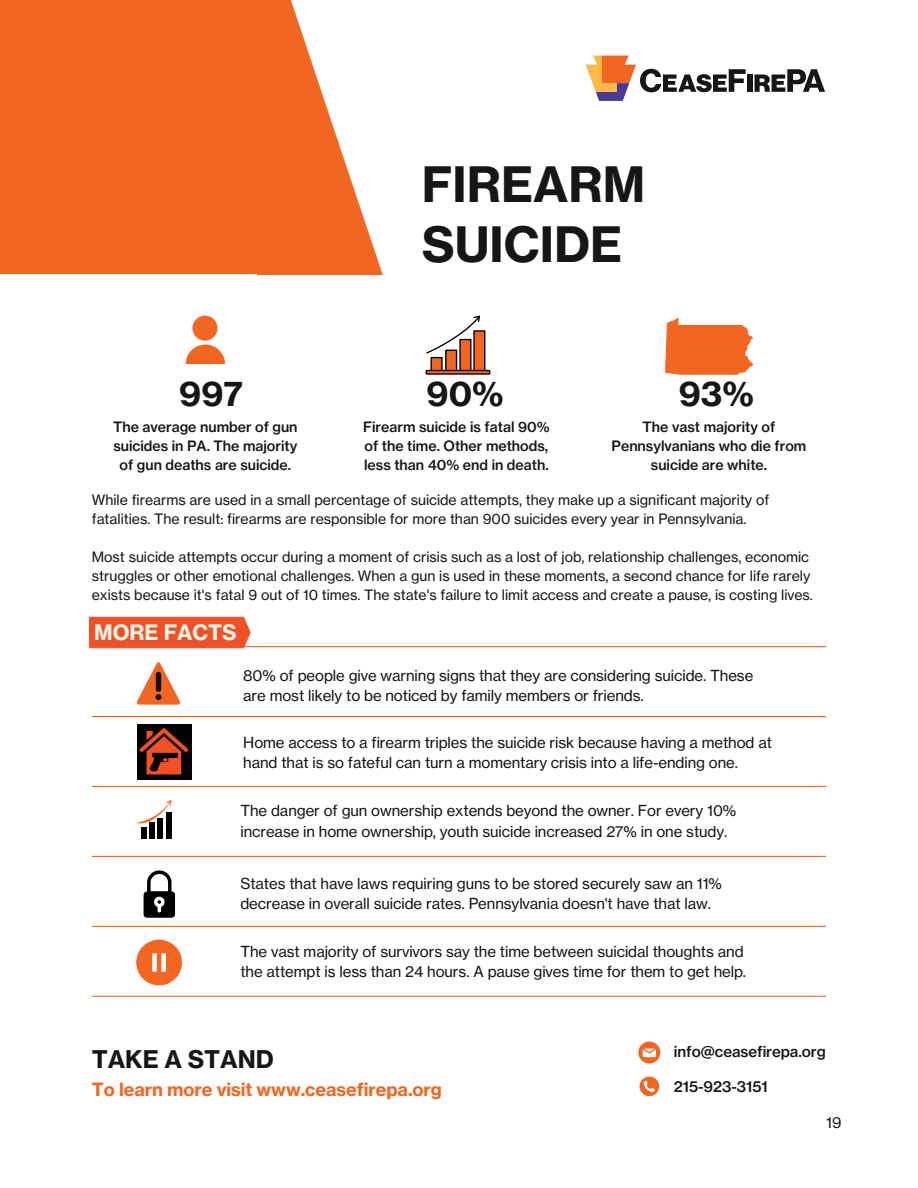
<style>
.page{position:relative;width:918px;height:1188px;background:#fff}
.page>*{position:absolute;margin:0;border:0;box-sizing:border-box;transform-origin:0 0}
.t1{font:48px/59.7px "N Haas Grotesk TX Pro 75 Bd";color:#161616}
.t2{font:33.9px "N Haas Grotesk TX Pro 75 Bd";color:#161616}
.t3{font:24px "N Haas Grotesk TX Pro 75 Bd";letter-spacing:-.005em;color:#161616}
.t4{font:21px "N Haas Grotesk TX Pro 75 Bd";color:#fef7ea}
.t5{font:18px "N Haas Grotesk TX Pro 75 Bd";letter-spacing:-.005em;color:#f36621}
.t6{font:15px/20.2px "N Haas Grotesk TX Std 55 Rg";letter-spacing:-.005em;color:#161616}
.t7{font:15px "N Haas Grotesk TX Pro 65 Md";letter-spacing:-.005em;color:#161616}
.t8{font:14.1px/19px "N Haas Grotesk TX Std 55 Rg";color:#161616}
.t9{font:14.1px/19px "N Haas Grotesk TX Pro 65 Md";color:#161616;text-align:center}
</style>
<div class="page">
<svg style="left:261px;top:0;width:122px;height:274px"></svg>
<div style="left:0;top:0;width:261px;height:274px;background:#f36621"></div>
<hr style="left:92px;top:716px;width:734px;height:1px;background:#f36621">
<hr style="left:92px;top:786px;width:734px;height:1px;background:#f36621">
<hr style="left:92px;top:856px;width:734px;height:1px;background:#f36621">
<hr style="left:92px;top:926px;width:734px;height:1px;background:#f36621">
<hr style="left:92px;top:996px;width:734px;height:1px;background:#f36621">
<hr style="left:127px;top:646px;width:699px;height:1px;background:#f36621">
<img style="left:90px;top:616px;width:165px;height:33px">
<svg style="left:640px;top:1077px;width:19px;height:19px"></svg>
<svg style="left:638px;top:1042px;width:22px;height:22px"></svg>
<svg style="left:586px;top:56px;width:160px;height:45px"></svg>
<div style="left:747px;top:75px;width:5px;height:17px;background:#161616"></div>
<svg style="left:755px;top:69px;width:70px;height:23px"></svg>
<div style="left:192px;top:316px;width:26px;height:25px;background:#f36621;border-radius:50%"></div>
<svg style="left:186px;top:345px;width:39px;height:19px"></svg>
<svg style="left:426px;top:316px;width:64px;height:59px"></svg>
<svg style="left:136px;top:800px;width:36px;height:39px"></svg>
<svg style="left:136px;top:940px;width:46px;height:45px"></svg>
<svg style="left:136px;top:662px;width:45px;height:42px"></svg>
<svg style="left:144px;top:870px;width:31px;height:48px"></svg>
<img style="left:137px;top:724px;width:54px;height:56px">
<svg style="left:665px;top:317px;width:88px;height:58px"></svg>
<h4 class="t1" style="left:422px;top:155px;width:225px">FIREARM<br>SUICIDE</h4>
<p class="t2" style="left:179px;top:372px;width:65px">997</p>
<p class="t9" style="left:113px;top:417px;width:186px">The average number of gun suicides in PA. The majority of gun deaths are suicide.</p>
<p class="t9" style="left:363px;top:417px;width:188px;text-align:justify">Firearm suicide is fatal 90% of the time. Other methods, less than 40% end in death.</p>
<p class="t2" style="left:427px;top:372px;width:79px">90%</p>
<p class="t2" style="left:679px;top:372px;width:77px">93%</p>
<p class="t9" style="left:612px;top:417px;width:196px">The vast majority of<br>Pennsylvanians who die from suicide are white.</p>
<p class="t8" style="left:92px;top:490px;width:679px">While firearms are used in a small percentage of suicide attempts, they make up a significant majority of fatalities. The result: firearms are responsible for more than 900 suicides every year in Pennsylvania.</p>
<p class="t8" style="left:92px;top:548px;width:723px">Most suicide attempts occur during a moment of crisis such as a lost of job, relationship challenges, economic struggles or other emotional challenges. When a gun is used in these moments, a second chance for life rarely exists because it's fatal 9 out of 10 times. The state's failure to limit access and create a pause, is costing lives.</p>
<p class="t4" style="left:94px;top:619px;width:144px">MORE FACTS</p>
<p class="t6" style="left:243px;top:665px;width:512px">80% of people give warning signs that they are considering suicide. These are most likely to be noticed by family members or friends.</p>
<p class="t6" style="left:243px;top:732px;width:530px">Home access to a firearm triples the suicide risk because having a method at hand that is so fateful can turn a momentary crisis into a life-ending one.</p>
<h2 class="t6" style="left:240px;top:801px;width:497px">The danger of gun ownership extends beyond the owner. For every 10% increase in home ownership, youth suicide increased 27% in one study.</h2>
<h2 class="t6" style="left:240px;top:873px;width:483px">States that have laws requiring guns to be stored securely saw an 11% decrease in overall suicide rates. Pennsylvania doesn't have that law.</h2>
<h6 class="t6" style="left:240px;top:941px;width:507px">The vast majority of survivors say the time between suicidal thoughts and the attempt is less than 24 hours. A pause gives time for them to get help.</h6>
<h1 class="t3" style="left:92px;top:1044px;width:183px">TAKE A STAND</h1>
<p class="t5" style="left:92px;top:1078px;width:352px">To learn more visit www.ceasefirepa.org</p>
<h2 class="t7" style="left:674px;top:1042px;width:153px">info@ceasefirepa.org</h2>
<h6 class="t7" style="left:674px;top:1077px;width:95px">215-923-3151</h6>
<p class="t6" style="left:826px;top:1113px;width:17px">19</p>
</div>
